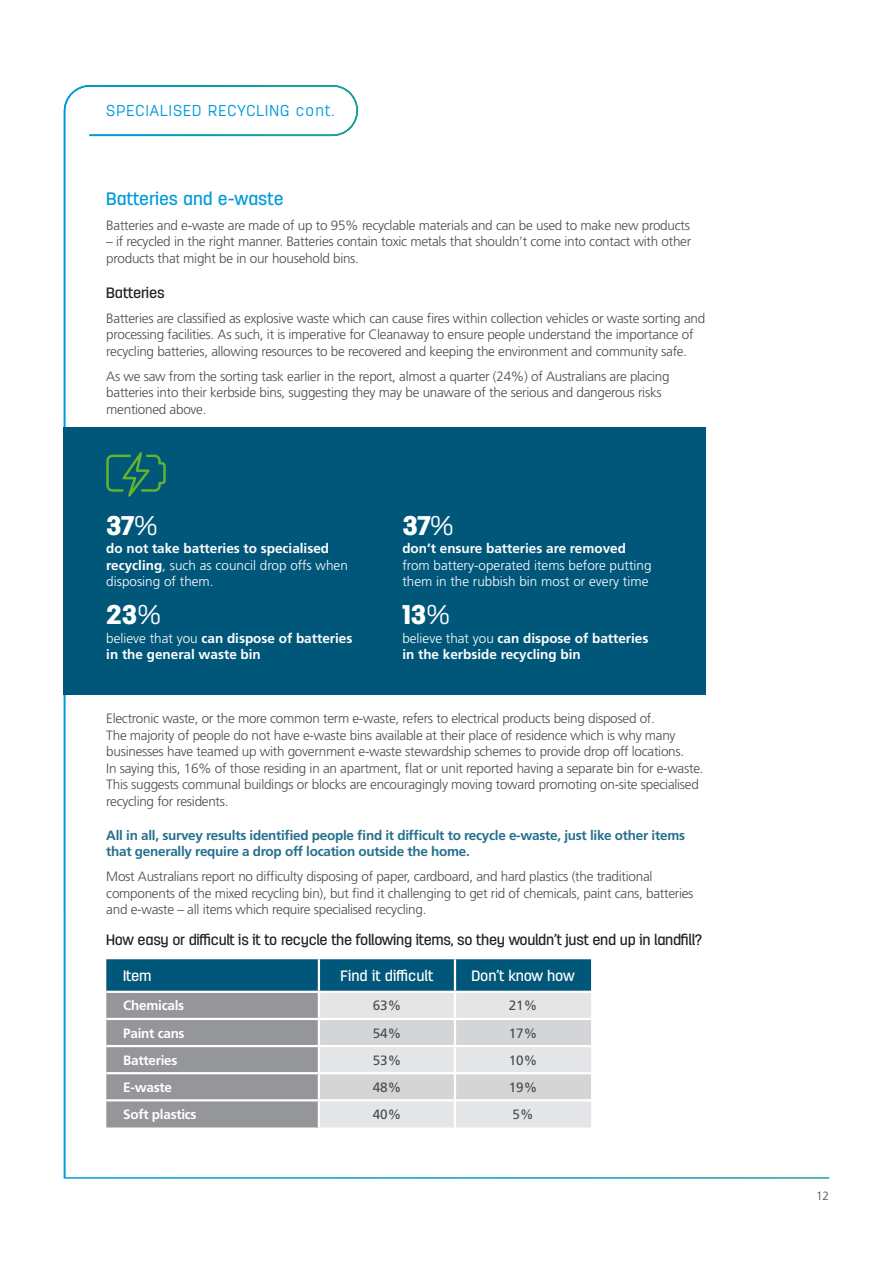
<style>
.page{position:relative;width:893px;height:1263px;background:#fff}
.page>*{position:absolute;margin:0;border:0;box-sizing:border-box;transform-origin:0 0}
.t1{font:900 27px "Antartida";letter-spacing:-.005em;color:#fff}
.t2{font:500 18px "Antartida";color:#009ada}
.t3{font:300 15.75px "Antartida";letter-spacing:.07em;color:#009ada}
.t4{font:500 15px "Antartida";letter-spacing:-.02em;color:#231f20}
.t5{font:500 15px "Antartida";letter-spacing:-.01em;color:#fff}
.t6{font:300 13.5px/16.5px "Frutiger LT Pro";letter-spacing:-.02em;color:#4b4c4d}
.t7{font:300 13.5px/16.5px "Frutiger LT Pro";color:#fff}
.t8{font:700 13.5px/16.5px "Frutiger LT Pro";letter-spacing:-.02em;color:#26708e}
.t9{font:700 13.5px/16.5px "Frutiger LT Pro";color:#fff}
.t10{font:700 13.5px "Frutiger LT Pro";letter-spacing:-.02em;color:#fff}
.t11{font:13.5px "Frutiger LT Pro";color:#4b4c4d}
.t12{font:300 12px "Frutiger LT Pro";color:#4b4c4d}
.s1{font-weight:300}
.s2{font-weight:700}
</style>
<div class="page">
<svg style="left:63px;top:85px;width:296px;height:1094px"></svg>
<hr style="left:64px;top:1177px;width:765px;height:2px;background:#fff">
<svg style="left:106px;top:959px;width:485px;height:168px;background:#98aab3"></svg>
<hr style="left:319px;top:1045px;width:136px;height:2px;background:#fff">
<hr style="left:318px;top:1047px;width:2px;height:25px;background:#fff">
<hr style="left:319px;top:1072px;width:136px;height:2px;background:#fff">
<hr style="left:455px;top:1045px;width:136px;height:2px;background:#fff">
<hr style="left:454px;top:1047px;width:2px;height:25px;background:#fff">
<hr style="left:455px;top:1072px;width:136px;height:2px;background:#fff">
<hr style="left:318px;top:959px;width:2px;height:32px;background:#fff">
<hr style="left:454px;top:959px;width:2px;height:32px;background:#fff">
<hr style="left:106px;top:991px;width:213px;height:2px;background:#fff">
<hr style="left:319px;top:991px;width:136px;height:2px;background:#fff">
<hr style="left:318px;top:993px;width:2px;height:25px;background:#fff">
<hr style="left:455px;top:991px;width:136px;height:2px;background:#fff">
<hr style="left:454px;top:993px;width:2px;height:25px;background:#fff">
<hr style="left:106px;top:1018px;width:213px;height:2px;background:#fff">
<hr style="left:319px;top:1018px;width:136px;height:2px;background:#fff">
<hr style="left:318px;top:1020px;width:2px;height:25px;background:#fff">
<hr style="left:455px;top:1018px;width:136px;height:2px;background:#fff">
<hr style="left:454px;top:1020px;width:2px;height:25px;background:#fff">
<hr style="left:106px;top:1045px;width:213px;height:2px;background:#fff">
<hr style="left:106px;top:1072px;width:213px;height:2px;background:#fff">
<hr style="left:318px;top:1074px;width:2px;height:25px;background:#fff">
<hr style="left:454px;top:1074px;width:2px;height:25px;background:#fff">
<hr style="left:106px;top:1099px;width:213px;height:2px;background:#fff">
<hr style="left:319px;top:1099px;width:136px;height:2px;background:#fff">
<hr style="left:318px;top:1101px;width:2px;height:26px;background:#fff">
<hr style="left:455px;top:1099px;width:136px;height:2px;background:#fff">
<hr style="left:454px;top:1101px;width:2px;height:26px;background:#fff">
<div style="left:64px;top:427px;width:642px;height:268px;background:#00577a"></div>
<svg style="left:106px;top:452px;width:60px;height:45px"></svg>
<p class="t3" style="left:106px;top:102px;width:230px">SPECIALISED RECYCLING cont.</p>
<p class="t2" style="left:106px;top:188px;width:179px">Batteries and e-waste</p>
<p class="t6" style="left:106px;top:217px;width:585px">Batteries and e-waste are made of up to 95% recyclable materials and can be used to make new products</p>
<p class="t6" style="left:106px;top:234px;width:586px">– if recycled in the right manner. Batteries contain toxic metals that shouldn’t come into contact with other products that might be in our household bins.</p>
<p class="t4" style="left:106px;top:284px;width:60px">Batteries</p>
<p class="t6" style="left:106px;top:310px;width:600px">Batteries are classified as explosive waste which can cause fires within collection vehicles or waste sorting and processing facilities. As such, it is imperative for Cleanaway to ensure people understand the importance of recycling batteries, allowing resources to be recovered and keeping the environment and community safe.</p>
<p class="t6" style="left:106px;top:368px;width:565px">As we saw from the sorting task earlier in the report, almost a quarter (24%) of Australians are placing batteries into their kerbside bins, suggesting they may be unaware of the serious and dangerous risks mentioned above.</p>
<p class="t1" style="left:106px;top:510px;width:53px">37<span class="s1">%</span></p>
<p class="t7" style="left:106px;top:540px;width:243px"><span class="s2">do not take batteries to specialised recycling</span>, such as council drop offs when disposing of them.</p>
<p class="t1" style="left:106px;top:599px;width:56px">23<span class="s1">%</span></p>
<p class="t9" style="left:106px;top:630px;width:248px"><span class="s1">believe that you</span> can dispose of batteries in the general waste bin</p>
<p class="t1" style="left:402px;top:510px;width:53px">37<span class="s1">%</span></p>
<p class="t7" style="left:402px;top:540px;width:251px"><span class="s2">don’t ensure batteries are removed </span>from battery-operated items before putting them in the rubbish bin most or every time</p>
<p class="t1" style="left:402px;top:599px;width:49px">13<span class="s1">%</span></p>
<p class="t9" style="left:402px;top:630px;width:248px"><span class="s1">believe that you</span> can dispose of batteries in the kerbside recycling bin</p>
<p class="t6" style="left:106px;top:711px;width:599px">Electronic waste, or the more common term e-waste, refers to electrical products being disposed of.<br>The majority of people do not have e-waste bins available at their place of residence which is why many businesses have teamed up with government e-waste stewardship schemes to provide drop off locations.<br>In saying this, 16% of those residing in an apartment, flat or unit reported having a separate bin for e-waste.<br>This suggests communal buildings or blocks are encouragingly moving toward promoting on-site specialised recycling for residents.</p>
<p class="t8" style="left:106px;top:826px;width:580px">All in all, survey results identified people find it difficult to recycle e-waste, just like other items that generally require a drop off location outside the home.</p>
<p class="t6" style="left:106px;top:868px;width:589px">Most Australians report no difficulty disposing of paper, cardboard, and hard plastics (the traditional components of the mixed recycling bin), but find it challenging to get rid of chemicals, paint cans, batteries and e-waste – all items which require specialised recycling.</p>
<p class="t4" style="left:106px;top:931px;width:597px">How easy or difficult is it to recycle the following items, so they wouldn’t just end up in landfill?</p>
<p class="t5" style="left:123px;top:967px;width:30px">Item</p>
<p class="t5" style="left:341px;top:967px;width:94px">Find it difficult</p>
<p class="t5" style="left:471px;top:967px;width:105px">Don’t know how</p>
<p class="t10" style="left:123px;top:998px;width:62px">Chemicals</p>
<p class="t11" style="left:373px;top:998px;width:30px">63%</p>
<p class="t11" style="left:509px;top:998px;width:30px">21%</p>
<p class="t10" style="left:123px;top:1025px;width:63px">Paint cans</p>
<p class="t11" style="left:373px;top:1025px;width:30px">54%</p>
<p class="t11" style="left:509px;top:1025px;width:30px">17%</p>
<p class="t10" style="left:123px;top:1052px;width:56px">Batteries</p>
<p class="t11" style="left:373px;top:1052px;width:30px">53%</p>
<p class="t11" style="left:509px;top:1052px;width:30px">10%</p>
<p class="t9" style="left:123px;top:1079px;width:50px">E-waste</p>
<p class="t11" style="left:373px;top:1079px;width:30px">48%</p>
<p class="t11" style="left:509px;top:1079px;width:30px">19%</p>
<p class="t10" style="left:123px;top:1106px;width:75px">Soft plastics</p>
<p class="t11" style="left:373px;top:1106px;width:30px">40%</p>
<p class="t11" style="left:512px;top:1106px;width:23px">5%</p>
<p class="t12" style="left:816px;top:1188px;width:15px">12</p>
</div>
